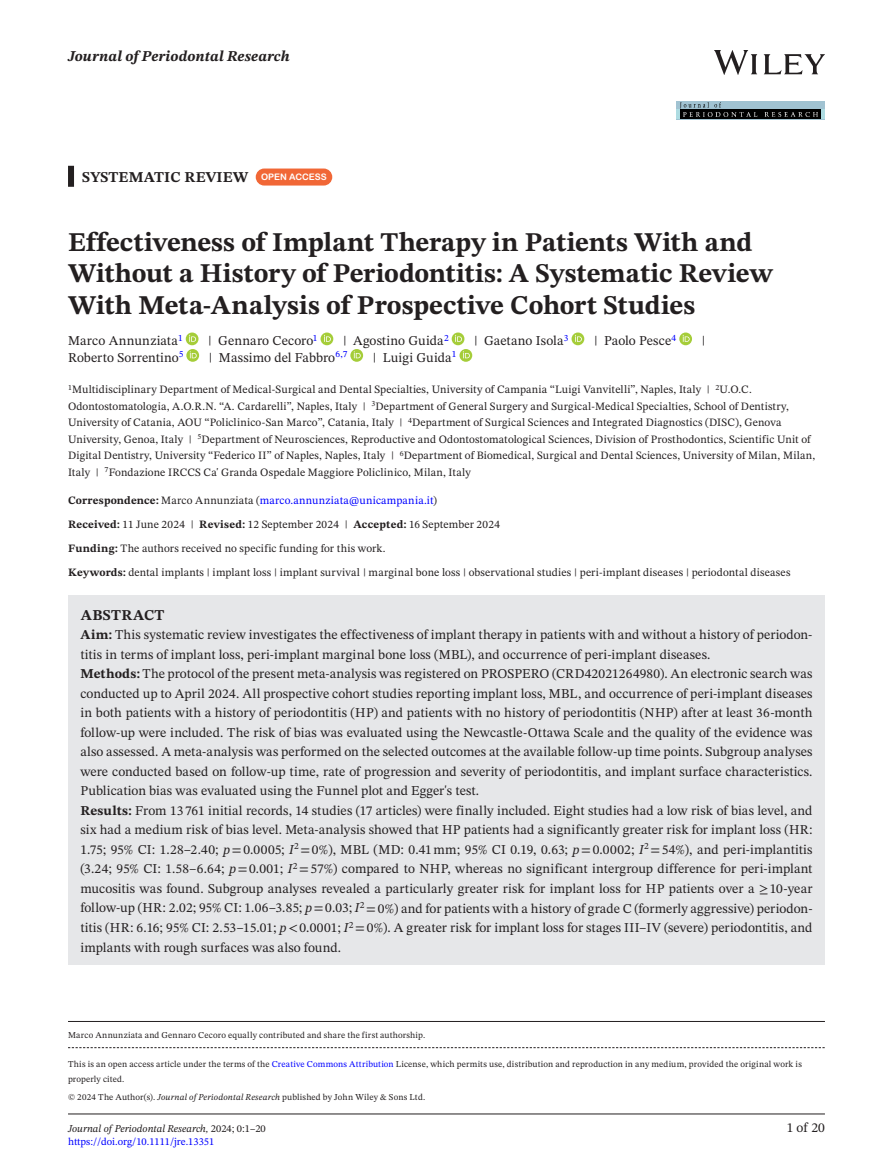
<style>
.page{position:relative;width:893px;height:1174px;background:#fff}
.page>*{position:absolute;margin:0;border:0;box-sizing:border-box;transform-origin:0 0}
.t1{font:700 27px/31.5px "STIX Two Text";color:#231f20}
.t2{font:700 15px "STIX Two Text";letter-spacing:.01em;color:#231f20}
.t3{font:italic 700 15px "STIX Two Text";letter-spacing:.01em;color:#231f20}
.t4{font:13.5px/19.5px "STIX Two Text";letter-spacing:.005em;color:#231f20}
.t5{font:11.25px/16.5px "STIX Two Text";letter-spacing:.015em;color:#231f20}
.t6{font:italic 10.5px "STIX Two Text";color:#231f20}
.t7{font:10.5px "STIX Two Text";color:#00f}
.t8{font:9px/15px "STIX Two Text";letter-spacing:.02em;color:#231f20}
.s1{font-family:"Arial Rounded MT Bold";font-weight:400;font-size:9px;color:#fff}
.s2{font-weight:700}
.s3{color:#00f}
.s4{font-style:italic}
.s5{font-family:"STIX"}
.s6{font-style:normal}
</style>
<div class="page">
<img style="left:714px;top:51px;width:111px;height:23px">
<hr style="left:68px;top:1113px;width:757px;height:1px;background:#231f20">
<div style="left:676px;top:101px;width:149px;height:19px;background:#a1c3d2"></div>
<div style="left:676px;top:109px;width:149px;height:10px;background:#aedce2"></div>
<div style="left:680px;top:109px;width:140px;height:10px;background:#000"></div>
<img style="left:681px;top:103px;width:40px;height:5px">
<img style="left:683px;top:112px;width:134px;height:5px">
<div style="left:68px;top:166px;width:6px;height:21px;background:#231f20"></div>
<div style="left:68px;top:595px;width:757px;height:42px;background:#e6e7e9"></div>
<div style="left:68px;top:614px;width:757px;height:58px;background:#e6e7e9"></div>
<div style="left:68px;top:653px;width:757px;height:156px;background:#e6e7e9"></div>
<div style="left:68px;top:789px;width:757px;height:176px;background:#e6e7e9"></div>
<div style="left:256px;top:168px;width:76px;height:17px;background:#f16736;border-radius:9px"></div>
<div style="left:186px;top:332px;width:12px;height:13px;background:#a5cd39;border-radius:50%"></div>
<svg style="left:189px;top:335px;width:7px;height:7px"></svg>
<div style="left:321px;top:332px;width:12px;height:13px;background:#a5cd39;border-radius:50%"></div>
<svg style="left:324px;top:335px;width:7px;height:7px"></svg>
<div style="left:452px;top:332px;width:12px;height:13px;background:#a5cd39;border-radius:50%"></div>
<svg style="left:455px;top:335px;width:7px;height:7px"></svg>
<div style="left:572px;top:332px;width:12px;height:13px;background:#a5cd39;border-radius:50%"></div>
<svg style="left:575px;top:335px;width:7px;height:7px"></svg>
<svg style="left:679px;top:332px;width:13px;height:13px"></svg>
<svg style="left:683px;top:335px;width:7px;height:7px"></svg>
<svg style="left:186px;top:349px;width:13px;height:13px"></svg>
<svg style="left:190px;top:351px;width:7px;height:7px"></svg>
<svg style="left:350px;top:349px;width:13px;height:13px"></svg>
<svg style="left:354px;top:351px;width:7px;height:7px"></svg>
<svg style="left:459px;top:349px;width:13px;height:13px"></svg>
<svg style="left:463px;top:351px;width:7px;height:7px"></svg>
<svg style="left:68px;top:1047px;width:757px;height:1px"></svg>
<hr style="left:68px;top:1021px;width:757px;height:1px;background:#231f20">
<p class="t3" style="left:68px;top:46px;width:223px">Journal of Periodontal Research</p>
<p class="t2" style="left:82px;top:166px;width:246px">SYSTEMATIC REVIEW <span class="s1">OPEN ACCESS</span></p>
<h1 class="t1" style="left:68px;top:227px;width:706px">Effectiveness of Implant Therapy in Patients With and<br>Without a History of Periodontitis: A Systematic Review<br>With Meta-Analysis of Prospective Cohort Studies</h1>
<p class="t4" style="left:68px;top:331px;width:116px">Marco Annunziata<sup>1</sup></p>
<p class="t4" style="left:208px;top:331px;width:111px">| Gennaro Cecoro<sup>1</sup></p>
<p class="t4" style="left:343px;top:331px;width:107px">| Agostino Guida<sup>2</sup></p>
<p class="t4" style="left:474px;top:331px;width:96px">| Gaetano Isola<sup>3</sup></p>
<p class="t4" style="left:594px;top:331px;width:84px">| Paolo Pesce<sup>4</sup></p>
<p class="t4" style="left:702px;top:331px;width:5px">|</p>
<p class="t4" style="left:68px;top:347px;width:117px">Roberto Sorrentino<sup>5</sup></p>
<p class="t4" style="left:209px;top:347px;width:140px">| Massimo del Fabbro<sup>6,7</sup></p>
<p class="t4" style="left:373px;top:347px;width:85px">| Luigi Guida<sup>1</sup></p>
<p class="t5" style="left:68px;top:381px;width:749px"><sup>1</sup>Multidisciplinary Department of Medical-Surgical and Dental Specialties, University of Campania “Luigi Vanvitelli”, Naples, Italy | <sup>2</sup>U.O.C.<br>Odontostomatologia, A.O.R.N. “A. Cardarelli”, Naples, Italy | <sup>3</sup>Department of General Surgery and Surgical-Medical Specialties, School of Dentistry, University of Catania, AOU “Policlinico-San Marco”, Catania, Italy | <sup>4</sup>Department of Surgical Sciences and Integrated Diagnostics (DISC), Genova University, Genoa, Italy | <sup>5</sup>Department of Neurosciences, Reproductive and Odontostomatological Sciences, Division of Prosthodontics, Scientific Unit of Digital Dentistry, University “Federico II” of Naples, Naples, Italy | <sup>6</sup>Department of Biomedical, Surgical and Dental Sciences, University of Milan, Milan, Italy | <sup>7</sup>Fondazione IRCCS Ca' Granda Ospedale Maggiore Policlinico, Milan, Italy</p>
<p class="t5" style="left:68px;top:488px;width:433px;line-height:24px"><span class="s2">Correspondence:</span> Marco Annunziata (<span class="s3">marco.annunziata@unicampania.it</span>)<br><span class="s2">Received:</span> 11 June 2024 | <span class="s2">Revised:</span> 12 September 2024 | <span class="s2">Accepted:</span> 16 September 2024<br><span class="s2">Funding:</span> The authors received no specific funding for this work.</p>
<p class="t5" style="left:68px;top:564px;width:724px"><span class="s2">Keywords:</span> dental implants | implant loss | implant survival | marginal bone loss | observational studies | peri-implant diseases | periodontal diseases</p>
<p class="t2" style="left:81px;top:604px;width:85px">ABSTRACT</p>
<p class="t4" style="left:80px;top:625px;width:734px"><span class="s2">Aim:</span> This systematic review investigates the effectiveness of implant therapy in patients with and without a history of periodon&shy;titis in terms of implant loss, peri-implant marginal bone loss (MBL), and occurrence of peri-implant diseases.<br><span class="s2">Methods:</span> The protocol of the present meta-analysis was registered on PROSPERO (CRD42021264980). An electronic search was conducted up to April 2024. All prospective cohort studies reporting implant loss, MBL, and occurrence of peri-implant diseases in both patients with a history of periodontitis (HP) and patients with no history of periodontitis (NHP) after at least 36-month follow-up were included. The risk of bias was evaluated using the Newcastle-Ottawa Scale and the quality of the evidence was also assessed. A meta-analysis was performed on the selected outcomes at the available follow-up time points. Subgroup analyses were conducted based on follow-up time, rate of progression and severity of periodontitis, and implant surface characteristics.<br>Publication bias was evaluated using the Funnel plot and Egger's test.<br><span class="s2">Results:</span> From 13 761 initial records, 14 studies (17 articles) were finally included. Eight studies had a low risk of bias level, and six had a medium risk of bias level. Meta-analysis showed that HP patients had a significantly greater risk for implant loss (HR:<br>1.75; 95% CI: 1.28–2.40; <span class="s4">p</span>=0.0005; <span class="s4">I</span><sup>2</sup> =0%), MBL (MD: 0.41mm; 95% CI 0.19, 0.63; <span class="s4">p</span>=0.0002; <span class="s4">I</span><sup>2</sup> =54%), and peri-implantitis (3.24; 95% CI: 1.58–6.64; <span class="s4">p</span>=0.001; <span class="s4">I</span><sup>2</sup> =57%) compared to NHP, whereas no significant intergroup difference for peri-implant mucositis was found. Subgroup analyses revealed a particularly greater risk for implant loss for HP patients over a <span class="s5">≥</span>10-year follow-up (HR: 2.02; 95% CI: 1.06–3.85; <span class="s4">p</span>=0.03; <span class="s4">I</span><sup>2</sup> =0%) and for patients with a history of grade C (formerly aggressive) periodon&shy;titis (HR: 6.16; 95% CI: 2.53–15.01; <span class="s4">p</span>&lt;0.0001; <span class="s4">I</span><sup>2</sup> =0%). A greater risk for implant loss for stages III–IV (severe) periodontitis, and implants with rough surfaces was also found.</p>
<p class="t8" style="left:68px;top:1028px;width:359px">Marco Annunziata and Gennaro Cecoro equally contributed and share the first authorship.</p>
<p class="t8" style="left:68px;top:1056px;width:735px">This is an open access article under the terms of the <span class="s3">Creative Commons Attribution</span> License, which permits use, distribution and reproduction in any medium, provided the original work is properly cited.</p>
<p class="t8" style="left:68px;top:1089px;width:359px">© 2024 The Author(s). <span class="s4">Journal of Periodontal Research</span> published by John Wiley &amp; Sons Ltd.</p>
<p class="t6" style="left:68px;top:1121px;width:199px">Journal of Periodontal Research, <span class="s6">2024; 0:1–20</span></p>
<p class="t4" style="left:787px;top:1118px;width:40px">1 of 20</p>
<p class="t7" style="left:68px;top:1134px;width:148px">https://doi.org/10.1111/jre.13351</p>
</div>
